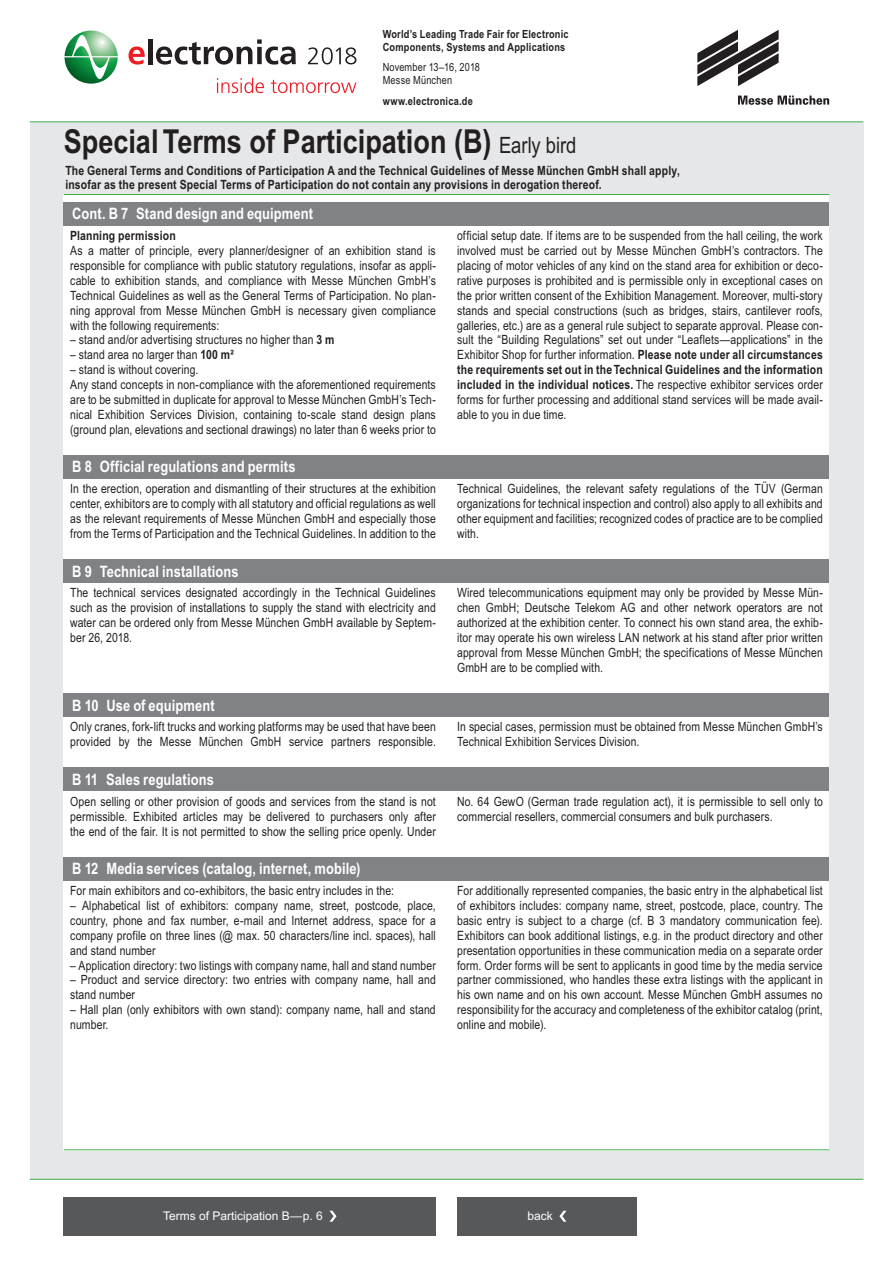
<style>
.page{position:relative;width:893px;height:1263px;background:#fff}
.page>*{position:absolute;margin:0;border:0;box-sizing:border-box;transform-origin:0 0}
.t1{font:700 33px "Arial Narrow";color:#231f20}
.t2{font:700 15.75px "Arial Narrow";letter-spacing:.005em;color:#fff}
.t3{font:12.75px/14.9px "Arial Narrow";letter-spacing:.01em;color:#231f20;text-align:justify}
.t4{font:700 12.75px/14.2px "Arial Narrow";letter-spacing:.015em;color:#231f20}
.t5{font:12px "Arial";color:#fff}
.t6{font:700 11.25px/12.8px "Arial Narrow";letter-spacing:.02em;color:#231f20}
.t7{font:11.25px/12.8px "Arial Narrow";letter-spacing:.015em;color:#231f20}
.s1{font-weight:400;font-size:22.5px}
.s2{font-weight:700}
</style>
<div class="page">
<div style="left:30px;top:122px;width:833px;height:1057px;background:#e6e7e9"></div>
<hr style="left:30px;top:1179px;width:833px;height:1px;background:#40ae49">
<div style="left:64px;top:194px;width:765px;height:956px;background:#fff"></div>
<hr style="left:30px;top:121px;width:833px;height:1px;background:#40ae49">
<hr style="left:64px;top:1149px;width:765px;height:1px;background:#40ae49">
<hr style="left:64px;top:194px;width:765px;height:1px;background:#40ae49">
<svg style="left:738px;top:96px;width:91px;height:9px"></svg>
<svg style="left:697px;top:30px;width:82px;height:56px"></svg>
<svg style="left:217px;top:78px;width:47px;height:15px"></svg>
<svg style="left:271px;top:80px;width:85px;height:13px"></svg>
<svg style="left:129px;top:46px;width:16px;height:19px"></svg>
<hr style="left:148px;top:39px;width:4px;height:25px;background:#231f20">
<svg style="left:156px;top:39px;width:140px;height:26px"></svg>
<svg style="left:65px;top:31px;width:53px;height:53px"></svg>
<svg style="left:308px;top:47px;width:48px;height:17px"></svg>
<div style="left:64px;top:1197px;width:372px;height:38px;background:#57585a"></div>
<svg style="left:329px;top:1211px;width:8px;height:11px"></svg>
<div style="left:457px;top:1197px;width:180px;height:38px;background:#57585a"></div>
<svg style="left:559px;top:1211px;width:7px;height:11px"></svg>
<div style="left:64px;top:202px;width:765px;height:23px;background:#808285"></div>
<div style="left:64px;top:455px;width:765px;height:23px;background:#808285"></div>
<div style="left:64px;top:767px;width:765px;height:24px;background:#808285"></div>
<div style="left:64px;top:559px;width:765px;height:24px;background:#808285"></div>
<div style="left:64px;top:693px;width:765px;height:23px;background:#808285"></div>
<div style="left:64px;top:857px;width:765px;height:23px;background:#808285"></div>
<p class="t6" style="left:383px;top:27px;width:187px">World’s Leading Trade Fair for Electronic<br>Components, Systems and Applications</p>
<p class="t7" style="left:383px;top:61px;width:99px">November 13–16, 2018<br>Messe München</p>
<p class="t6" style="left:383px;top:94px;width:92px">www.electronica.de</p>
<h1 class="t1" style="left:64px;top:116px;width:514px">Special Terms of Participation (B) <span class="s1">Early bird</span></h1>
<p class="t4" style="left:65px;top:162px;width:616px">The General Terms and Conditions of Participation A and the Technical Guidelines of Messe München GmbH shall apply, insofar as the present Special Terms of Participation do not contain any provisions in derogation thereof.</p>
<p class="t2" style="left:72px;top:202px;width:242px">Cont. B 7 Stand design and equipment</p>
<p class="t4" style="left:70px;top:228px;width:107px">Planning permission</p>
<p class="t3" style="left:70px;top:243px;width:367px">As a matter of principle, every planner/designer of an exhibition stand is responsible for compliance with public statutory regulations, insofar as appli&shy;cable to exhibition stands, and compliance with Messe München GmbH’s Technical Guidelines as well as the General Terms of Participation. No plan&shy;ning approval from Messe München GmbH is necessary given compliance with the following requirements:</p>
<p class="t3" style="left:70px;top:332px;width:266px">– stand and/or advertising structures no higher than <span class="s2">3 m</span></p>
<p class="t3" style="left:70px;top:347px;width:165px">– stand area no larger than <span class="s2">100 m²</span></p>
<p class="t3" style="left:70px;top:362px;width:367px;text-align:left">– stand is without covering.<br>Any stand concepts in non-compliance with the aforementioned requirements are to be submitted in duplicate for approval to Messe München GmbH’s Tech&shy;nical Exhibition Services Division, containing to-scale stand design plans (ground plan, elevations and sectional drawings) no later than 6 weeks prior to</p>
<p class="t3" style="left:457px;top:228px;width:367px">official setup date. If items are to be suspended from the hall ceiling, the work involved must be carried out by Messe München GmbH’s contractors. The placing of motor vehicles of any kind on the stand area for exhibition or deco&shy;rative purposes is prohibited and is permissible only in exceptional cases on the prior written consent of the Exhibition Management. Moreover, multi-story stands and special constructions (such as bridges, stairs, cantilever roofs, galleries, etc.) are as a general rule subject to separate approval. Please con&shy;sult the “Building Regulations” set out under “Leaflets—applications” in the Exhibitor Shop for further information. <span class="s2">Please note under all circumstances the requirements set out in the Technical Guidelines and the information included in the individual notices.</span> The respective exhibitor services order forms for further processing and additional stand services will be made avail&shy;able to you in due time.</p>
<p class="t2" style="left:72px;top:455px;width:225px">B 8 Official regulations and permits</p>
<p class="t3" style="left:70px;top:481px;width:367px">In the erection, operation and dismantling of their structures at the exhibition center, exhibitors are to comply with all statutory and official regulations as well as the relevant requirements of Messe München GmbH and especially those from the Terms of Participation and the Technical Guidelines. In addition to the</p>
<p class="t3" style="left:457px;top:481px;width:367px">Technical Guidelines, the relevant safety regulations of the TÜV (German organizations for technical inspection and control) also apply to all exhibits and other equipment and facilities; recognized codes of practice are to be complied with.</p>
<p class="t2" style="left:72px;top:559px;width:168px">B 9 Technical installations</p>
<p class="t3" style="left:70px;top:585px;width:367px">The technical services designated accordingly in the Technical Guidelines such as the provision of installations to supply the stand with electricity and water can be ordered only from Messe München GmbH available by Septem&shy;ber 26, 2018.</p>
<p class="t3" style="left:457px;top:585px;width:367px">Wired telecommunications equipment may only be provided by Messe Mün&shy;chen GmbH; Deutsche Telekom AG and other network operators are not authorized at the exhibition center. To connect his own stand area, the exhib&shy;itor may operate his own wireless LAN network at his stand after prior written approval from Messe München GmbH; the specifications of Messe München GmbH are to be complied with.</p>
<p class="t2" style="left:72px;top:693px;width:144px">B 10 Use of equipment</p>
<p class="t3" style="left:70px;top:719px;width:367px">Only cranes, fork-lift trucks and working platforms may be used that have been provided by the Messe München GmbH service partners responsible.</p>
<p class="t3" style="left:457px;top:719px;width:367px">In special cases, permission must be obtained from Messe München GmbH’s<br>Technical Exhibition Services Division.</p>
<p class="t2" style="left:72px;top:767px;width:143px">B 11 Sales regulations</p>
<p class="t3" style="left:70px;top:793px;width:367px">Open selling or other provision of goods and services from the stand is not permissible. Exhibited articles may be delivered to purchasers only after the end of the fair. It is not permitted to show the selling price openly. Under</p>
<p class="t2" style="left:72px;top:857px;width:290px">B 12 Media services (catalog, internet, mobile)</p>
<p class="t3" style="left:70px;top:883px;width:325px">For main exhibitors and co-exhibitors, the basic entry includes in the:</p>
<p class="t3" style="left:70px;top:898px;width:367px">– Alphabetical list of exhibitors: company name, street, postcode, place, country, phone and fax number, e-mail and Internet address, space for a company profile on three lines (@ max. 50 characters/line incl. spaces), hall and stand number</p>
<p class="t3" style="left:70px;top:957px;width:367px">– Application directory: two listings with company name, hall and stand number</p>
<p class="t3" style="left:70px;top:972px;width:367px">– Product and service directory: two entries with company name, hall and stand number</p>
<p class="t3" style="left:70px;top:1002px;width:367px">– Hall plan (only exhibitors with own stand): company name, hall and stand number.</p>
<p class="t3" style="left:457px;top:793px;width:367px">No. 64 GewO (German trade regulation act), it is permissible to sell only to commercial resellers, commercial consumers and bulk purchasers.</p>
<p class="t3" style="left:457px;top:883px;width:367px">For additionally represented companies, the basic entry in the alphabetical list of exhibitors includes: company name, street, postcode, place, country. The basic entry is subject to a charge (cf. B 3 mandatory communication fee).<br>Exhibitors can book additional listings, e.g. in the product directory and other presentation opportunities in these communication media on a separate order form. Order forms will be sent to applicants in good time by the media service partner commissioned, who handles these extra listings with the applicant in his own name and on his own account. Messe München GmbH assumes no responsibility for the accuracy and completeness of the exhibitor catalog (print, online and mobile).</p>
<p class="t5" style="left:163px;top:1208px;width:161px">Terms of Participation B—p. 6</p>
<p class="t5" style="left:527px;top:1208px;width:27px">back</p>
</div>
